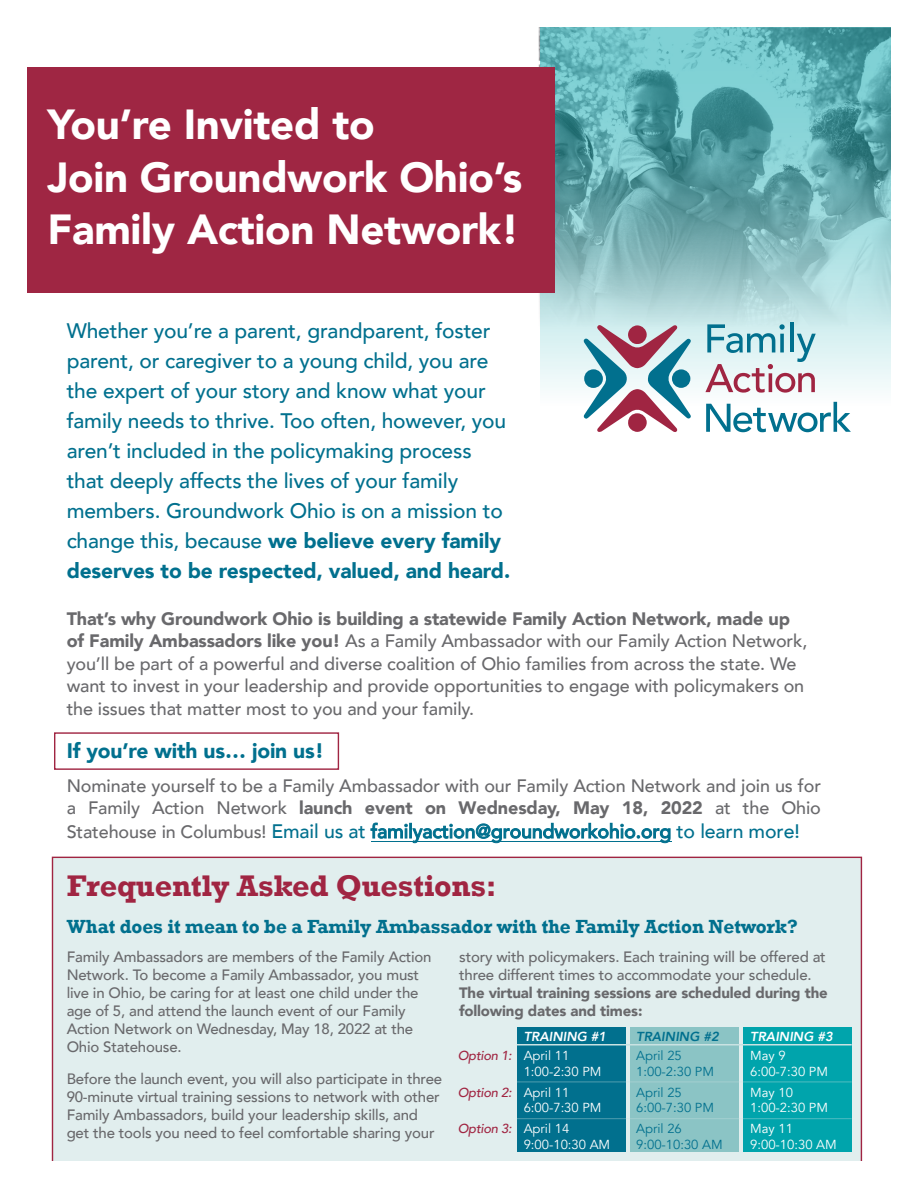
<style>
.page{position:relative;width:918px;height:1188px;background:#fff}
.page>*{position:absolute;margin:0;border:0;box-sizing:border-box;transform-origin:0 0}
.t1{font:900 42px/52.5px "Avenir";letter-spacing:-.005em;color:#fff}
.t2{font:700 30.6px "Rockwell";letter-spacing:-.005em;color:#a02542}
.t3{font:500 21px/30px "Avenir";letter-spacing:-.005em;color:#01708e}
.t4{font:900 21px "Avenir";letter-spacing:-.005em;color:#01708e}
.t5{font:500 19.5px "Avenir";letter-spacing:-.005em;color:#01708e}
.t6{font:700 19.5px "Rockwell";letter-spacing:-.005em;color:#01708e}
.t7{font:500 18px/22.5px "Avenir";letter-spacing:-.005em;color:#69696c}
.t8{font:500 15px/18px "Avenir";letter-spacing:-.01em;color:#69696c}
.t9{font:13.05px "Avenir";color:#fff}
.t10{font:13.05px "Avenir";color:#01708e}
.t11{font:italic 500 13.05px "Avenir";letter-spacing:-.02em;color:#a02542}
.t12{font:italic 800 13.05px "Avenir";color:#fff}
.t13{font:italic 800 13.05px "Avenir";color:#01708e}
.s1{font-weight:900}
.s2{font-size:18px;color:#69696c}
.s3{font-weight:400;font-style:normal;color:#fff}
</style>
<div class="page">
<div style="left:52px;top:857px;width:810px;height:305px;background:#e1eeee;border:1px solid #a02542"></div>
<svg style="left:540px;top:27px;width:351px;height:406px;background:#83bdc0"></svg>
<div style="left:27px;top:68px;width:527px;height:225px;background:#9f2643"></div>
<div style="left:54px;top:732px;width:285px;height:38px;border:1px solid #a02542"></div>
<hr style="left:790px;top:322px;width:3px;height:30px;background:#01708e">
<svg style="left:705px;top:324px;width:111px;height:69px;background:#bcc8d1"></svg>
<svg style="left:706px;top:402px;width:145px;height:30px"></svg>
<svg style="left:583px;top:325px;width:108px;height:108px"></svg>
<div style="left:672px;top:369px;width:18px;height:19px;background:#01708e;border-radius:50%"></div>
<div style="left:517px;top:1028px;width:109px;height:124px;background:#01708e"></div>
<div style="left:630px;top:1028px;width:109px;height:124px;background:#8bc4c5"></div>
<div style="left:743px;top:1028px;width:109px;height:124px;background:#00a4ac"></div>
<hr style="left:517px;top:1044px;width:335px;height:2px;background:#c9e2e2">
<hr style="left:517px;top:1081px;width:335px;height:1px;background:#c9e2e2">
<hr style="left:517px;top:1118px;width:335px;height:1px;background:#c9e2e2">
<hr style="left:371px;top:841px;width:300px;height:1px;background:#01708e">
<p class="t1" style="left:48px;top:97px;width:476px">You’re Invited to<br>Join Groundwork Ohio’s<br>Family Action Network!</p>
<p class="t3" style="left:67px;top:315px;width:445px">Whether you’re a parent, grandparent, foster parent, or caregiver to a young child, you are the expert of your story and know what your family needs to thrive. Too often, however, you aren’t included in the policymaking process that deeply affects the lives of your family members. Groundwork Ohio is on a mission to change this, because <span class="s1">we believe every family deserves to be respected, valued, and heard.</span></p>
<p class="t7" style="left:67px;top:606px;width:742px"><span class="s1">That’s why Groundwork Ohio is building a statewide Family Action Network, made up of Family Ambassadors like you!</span> As a Family Ambassador with our Family Action Network, you’ll be part of a powerful and diverse coalition of Ohio families from across the state. We want to invest in your leadership and provide opportunities to engage with policymakers on the issues that matter most to you and your family.</p>
<p class="t4" style="left:67px;top:733px;width:259px">If you’re with us… join us!</p>
<p class="t7" style="left:67px;top:773px;width:756px">Nominate yourself to be a Family Ambassador with our Family Action Network and join us for a Family Action Network <span class="s1">launch event on Wednesday, May 18, 2022</span> at the Ohio</p>
<p class="t5" style="left:67px;top:814px;width:735px"><span class="s2">Statehouse in Columbus!</span> Email us at familyaction@groundworkohio.org to learn more!</p>
<p class="t2" style="left:67px;top:867px;width:432px">Frequently Asked Questions:</p>
<p class="t6" style="left:67px;top:915px;width:733px">What does it mean to be a Family Ambassador with the Family Action Network?</p>
<p class="t8" style="left:67px;top:947px;width:366px">Family Ambassadors are members of the Family Action Network. To become a Family Ambassador, you must live in Ohio, be caring for at least one child under the age of 5, and attend the launch event of our Family Action Network on Wednesday, May 18, 2022 at the Ohio Statehouse.</p>
<p class="t8" style="left:67px;top:1069px;width:377px">Before the launch event, you will also participate in three 90-minute virtual training sessions to network with other Family Ambassadors, build your leadership skills, and get the tools you need to feel comfortable sharing your</p>
<p class="t8" style="left:459px;top:947px;width:370px">story with policymakers. Each training will be offered at three different times to accommodate your schedule.<br><span class="s1">The virtual training sessions are scheduled during the following dates and times:</span></p>
<p class="t12" style="left:524px;top:1028px;width:84px">TRAINING #1</p>
<p class="t13" style="left:636px;top:1028px;width:84px">TRAINING #2</p>
<p class="t12" style="left:750px;top:1028px;width:84px">TRAINING #3</p>
<p class="t11" style="left:458px;top:1048px;width:113px">Option 1: <span class="s3">April 11</span></p>
<p class="t10" style="left:636px;top:1048px;width:47px">April 25</p>
<p class="t9" style="left:750px;top:1048px;width:37px">May 9</p>
<p class="t9" style="left:524px;top:1063px;width:79px">1:00-2:30 PM</p>
<p class="t10" style="left:636px;top:1063px;width:79px">1:00-2:30 PM</p>
<p class="t9" style="left:750px;top:1063px;width:79px">6:00-7:30 PM</p>
<p class="t11" style="left:458px;top:1084px;width:113px">Option 2: <span class="s3">April 11</span></p>
<p class="t10" style="left:636px;top:1084px;width:47px">April 25</p>
<p class="t9" style="left:750px;top:1084px;width:44px">May 10</p>
<p class="t9" style="left:524px;top:1100px;width:79px">6:00-7:30 PM</p>
<p class="t10" style="left:636px;top:1100px;width:79px">6:00-7:30 PM</p>
<p class="t9" style="left:750px;top:1100px;width:79px">1:00-2:30 PM</p>
<p class="t11" style="left:458px;top:1121px;width:113px">Option 3: <span class="s3">April 14</span></p>
<p class="t10" style="left:636px;top:1121px;width:47px">April 26</p>
<p class="t9" style="left:750px;top:1121px;width:44px">May 11</p>
<p class="t9" style="left:524px;top:1137px;width:88px">9:00-10:30 AM</p>
<p class="t10" style="left:636px;top:1137px;width:88px">9:00-10:30 AM</p>
<p class="t9" style="left:750px;top:1137px;width:88px">9:00-10:30 AM</p>
</div>
